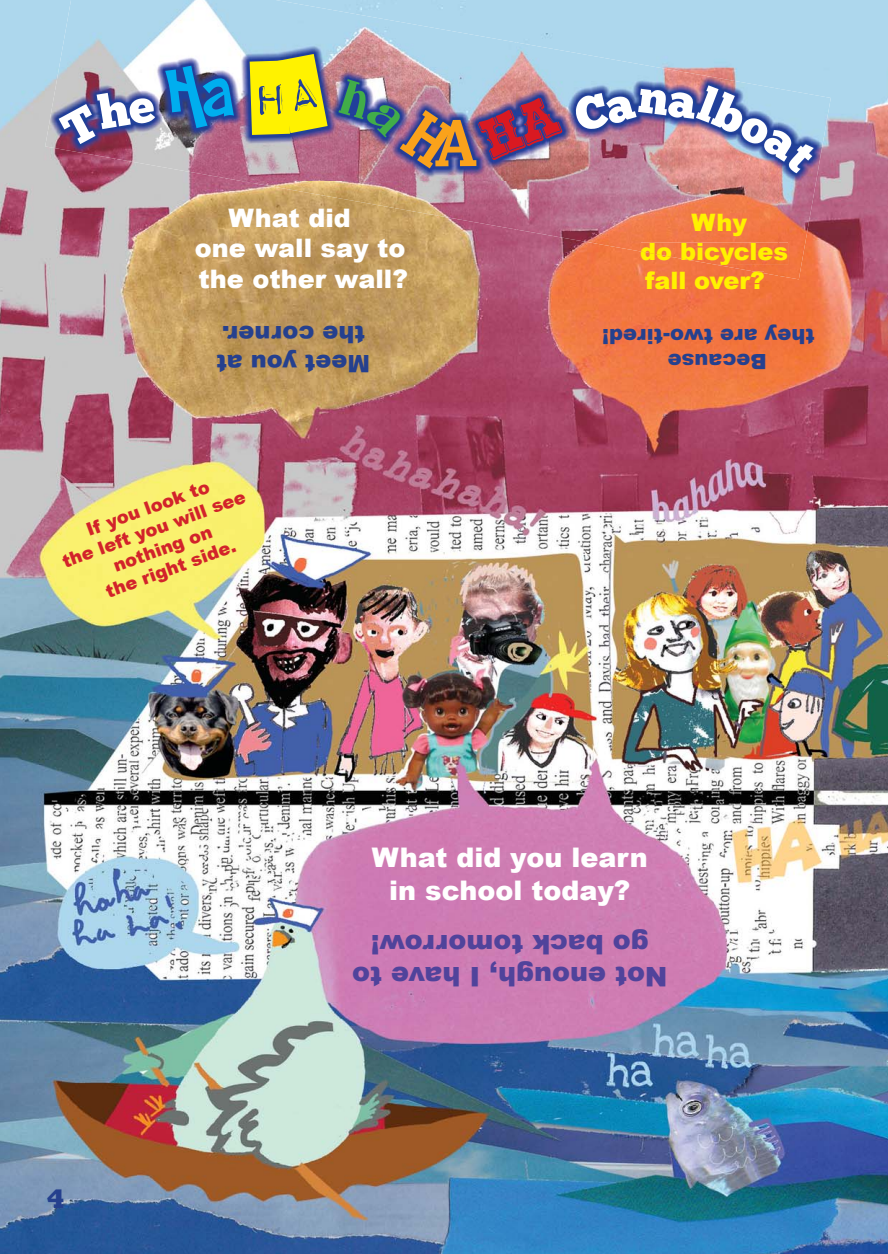
<style>
.page{position:relative;width:888px;height:1254px;background:#fff}
.page>*{position:absolute;margin:0;border:0;box-sizing:border-box;transform-origin:0 0}
.t1{font:66px "Old Letterpress Type";color:#faa21b}
.t2{font:900 27px/32.4px "Arial";color:#50439b;text-align:center}
.t3{font:900 27px/32.4px "Arial";color:#fff;text-align:center}
.t4{font:800 27px "Rockwell";color:#25408e}
.t5{font:900 25.5px/30.6px "Arial";color:#fff}
.t6{font:900 24px/28.8px "Arial";color:#fff200;text-align:center}
.t7{font:900 24px/28.8px "Arial";color:#25408e}
.t8{font:900 21px/25.2px "Arial";color:#25408e}
.t9{font:900 18px/21.6px "Arial";color:#d2232a;text-align:center}
</style>
<div class="page">
<img style="left:0;top:0;width:888px;height:1253px">
<img style="left:45px;top:0;width:472px;height:182px">
<img style="left:516px;top:35px;width:263px;height:244px">
<img style="left:778px;top:84px;width:53px;height:195px">
<img style="left:244px;top:182px;width:273px;height:49px">
<img style="left:692px;top:214px;width:55px;height:22px">
<img style="left:641px;top:243px;width:147px;height:22px">
<svg style="left:753px;top:271px;width:11px;height:2px"></svg>
<svg style="left:59px;top:90px;width:97px;height:57px;background:#575a97"></svg>
<svg style="left:165px;top:65px;width:69px;height:67px;background:#425398"></svg>
<svg style="left:250px;top:54px;width:78px;height:81px;background:#29459b"></svg>
<img style="left:338px;top:79px;width:117px;height:89px">
<img style="left:477px;top:94px;width:86px;height:67px">
<img style="left:573px;top:85px;width:244px;height:89px">
<h3 class="t5" style="left:195px;top:201px;width:215px;text-indent:34px">What did one wall say to the other wall?</h3>
<h3 class="t7" style="left:370px;top:378px;width:155px;rotate:-180deg">Meet you at the corner.</h3>
<h1 class="t1" style="left:434px;top:117px;width:46px">a</h1>
<p class="t9" style="left:52px;top:530px;width:195px;rotate:-20deg">If you look to<br>the left you will see nothing on<br>the right side.</p>
<h3 class="t6" style="left:640px;top:207px;width:149px">Why<br>do bicycles</h3>
<h3 class="t6" style="left:645px;top:265px;width:121px">fall over?</h3>
<p class="t8" style="left:815px;top:375px;width:214px;text-indent:48px;rotate:-180deg">Because<br>they are two-tired!</p>
<h2 class="t3" style="left:372px;top:840px;width:277px">What did you learn in school today?</h2>
<h2 class="t4" style="left:46px;top:1182px;width:20px">4</h2>
<h2 class="t2" style="left:667px;top:993px;width:317px;rotate:-180deg">Not enough, I have to go back tomorrow!</h2>
</div>
